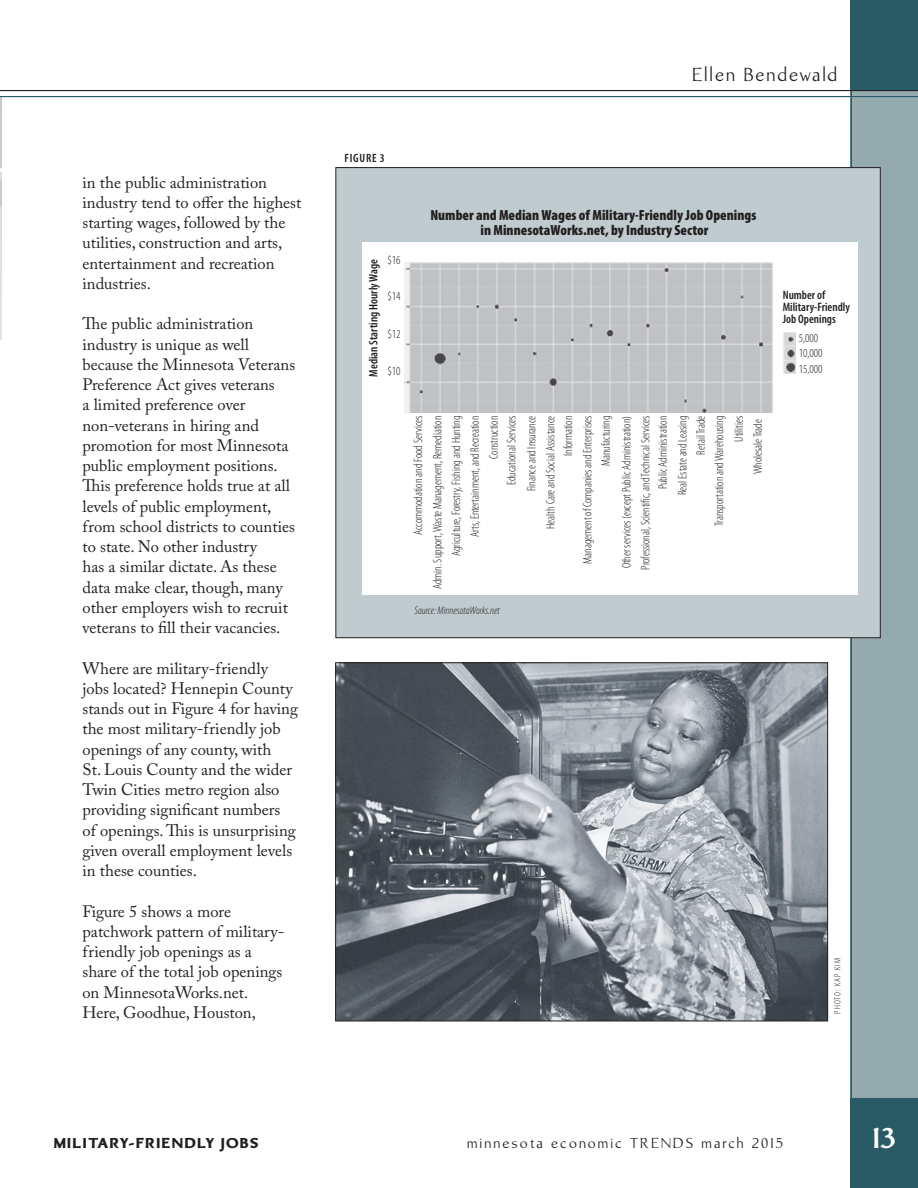
<style>
.page{position:relative;width:918px;height:1188px;background:#fff}
.page>*{position:absolute;margin:0;border:0;box-sizing:border-box;transform-origin:0 0}
.t1{font:700 30px "Brinar";color:#fff}
.Author_s_name_RIGHT{font:19.5px "Brinar";letter-spacing:.1em;color:#231f20}
.Body{font:16.5px/20.2px "Adobe Caslon Pro";color:#231f20}
.t2{font:15px "Brinar";letter-spacing:.15em;color:#231f20}
.t3{font:900 15px "Brinar";letter-spacing:.1em;color:#231f20}
.t4{font:900 condensed 14.7px/15.9px "Myriad Pro";color:#231f20;text-align:center}
.t5{font:300 condensed 12.3px/19px "Myriad Pro";color:#231f20;text-align:right}
.t6{font:600 condensed 12.3px/12.3px "Myriad Pro";color:#231f20}
.TABLE___CHART{font:600 condensed 12px "Myriad Pro";letter-spacing:.07em;color:#231f20}
.t7{font:italic 300 condensed 11.1px "Myriad Pro";color:#231f20}
.Photo_CREDIT{font:300 condensed 9px "Myriad Pro";letter-spacing:.12em;color:#231f20}
</style>
<div class="page">
<div style="left:850px;top:90px;width:68px;height:1008px;background:#94aaaf"></div>
<div style="left:850px;top:1098px;width:68px;height:90px;background:#295b66"></div>
<div style="left:850px;top:0;width:68px;height:90px;background:#295b66"></div>
<hr style="left:850px;top:0;width:2px;height:1188px;background:#295b66">
<hr style="left:0;top:96px;width:918px;height:1px;background:#295b66">
<hr style="left:0;top:90px;width:918px;height:1px;background:#231f20">
<img style="left:0;top:97px;width:2px;height:243px">
<div style="left:336px;top:168px;width:544px;height:470px;background:#bfcbce"></div>
<div style="left:362px;top:242px;width:495px;height:353px;background:#fff"></div>
<img style="left:404px;top:262px;width:392px;height:151px">
<div style="left:773px;top:257px;width:68px;height:75px;background:#fff"></div>
<div style="left:773px;top:332px;width:10px;height:96px;background:#fff"></div>
<div style="left:778px;top:375px;width:59px;height:51px;background:#fff"></div>
<img style="left:337px;top:665px;width:489px;height:354px">
<p class="Body" style="left:82px;top:172px;width:220px">in the public administration industry tend to offer the highest starting wages, followed by the utilities, construction and arts, entertainment and recreation industries.</p>
<p class="Body" style="left:82px;top:314px;width:214px">The public administration industry is unique as well because the Minnesota Veterans<br>Preference Act gives veterans<br>a limited preference over non-veterans in hiring and promotion for most Minnesota public employment positions.<br>This preference holds true at all levels of public employment, from school districts to counties to state. No other industry<br>has a similar dictate. As these data make clear, though, many other employers wish to recruit veterans to fill their vacancies.</p>
<p class="Body" style="left:82px;top:658px;width:217px">Where are military-friendly jobs located? Hennepin County stands out in Figure 4 for having the most military-friendly job openings of any county, with<br>St. Louis County and the wider<br>Twin Cities metro region also providing significant numbers<br>of openings. This is unsurprising given overall employment levels in these counties.</p>
<p class="Body" style="left:82px;top:901px;width:203px">Figure 5 shows a more patchwork pattern of military&shy;friendly job openings as a share of the total job openings on MinnesotaWorks.net.<br>Here, Goodhue, Houston,</p>
<p class="Author_s_name_RIGHT" style="left:692px;top:64px;width:146px">Ellen Bendewald</p>
<p class="TABLE___CHART" style="left:344px;top:151px;width:42px">FIGURE 3</p>
<p class="t5" style="left:387px;top:250px;width:15px">$16</p>
<p class="t6" style="left:367px;top:377px;width:119px;rotate:-90deg">Median Starting Hourly Wage</p>
<p class="t5" style="left:387px;top:287px;width:15px">$14</p>
<p class="t5" style="left:387px;top:324px;width:15px">$12</p>
<p class="t5" style="left:387px;top:361px;width:15px">$10</p>
<p class="t4" style="left:430px;top:206px;width:327px">Number and Median Wages of Military-Friendly Job Openings in MinnesotaWorks.net, by Industry Sector</p>
<p class="t5" style="left:409px;top:589px;width:175px;rotate:-90deg">Accommodation and Food Services<br>Admin. Support, Waste Management, Remediation</p>
<p class="t5" style="left:465px;top:537px;width:123px;rotate:-90deg">Arts, Entertainment, and Recreation<br>Construction</p>
<p class="t5" style="left:502px;top:529px;width:114px;line-height:19.5px;rotate:-90deg">Educational Services<br>Finance and Insurance<br>Health Care and Social Assistance</p>
<p class="t5" style="left:559px;top:564px;width:149px;rotate:-90deg">Information<br>Management of Companies and Enterprises<br>Manufacturing</p>
<p class="t5" style="left:617px;top:570px;width:155px;text-align:left;rotate:-90deg">Other services (except Public Administration)<br>Professional, Scienti c, and Technical Services</p>
<p class="t5" style="left:653px;top:495px;width:81px;line-height:19.6px;text-align:center;rotate:-90deg">Public Administration<br>Real Estate and Leasing</p>
<p class="t5" style="left:691px;top:526px;width:112px;line-height:18.5px;rotate:-90deg">Retail Trade<br>Transportation and Warehousing</p>
<p class="t5" style="left:729px;top:474px;width:60px;rotate:-90deg">Utilities<br>Wholesale Trade</p>
<p class="t5" style="left:447px;top:556px;width:142px;rotate:-90deg">Agriculture, Forestry, Fishing and Hunting</p>
<p class="t7" style="left:415px;top:604px;width:87px">Source: MinnesotaWorks.net</p>
<p class="t6" style="left:783px;top:288px;width:69px">Number of<br>Military-Friendly<br>Job Openings</p>
<p class="t5" style="left:799px;top:330px;width:25px;line-height:15.8px;text-align:left">5,000<br>10,000<br>15,000</p>
<p class="Photo_CREDIT" style="left:832px;top:1014px;width:57px;rotate:-90deg">PHOTO: KAP KIM</p>
<p class="t3" style="left:54px;top:1134px;width:206px">MILITARY-FRIENDLY JOBS</p>
<p class="t2" style="left:467px;top:1134px;width:317px">minnesota economic TRENDS march 2015</p>
<h1 class="t1" style="left:873px;top:1121px;width:25px">13</h1>
</div>
